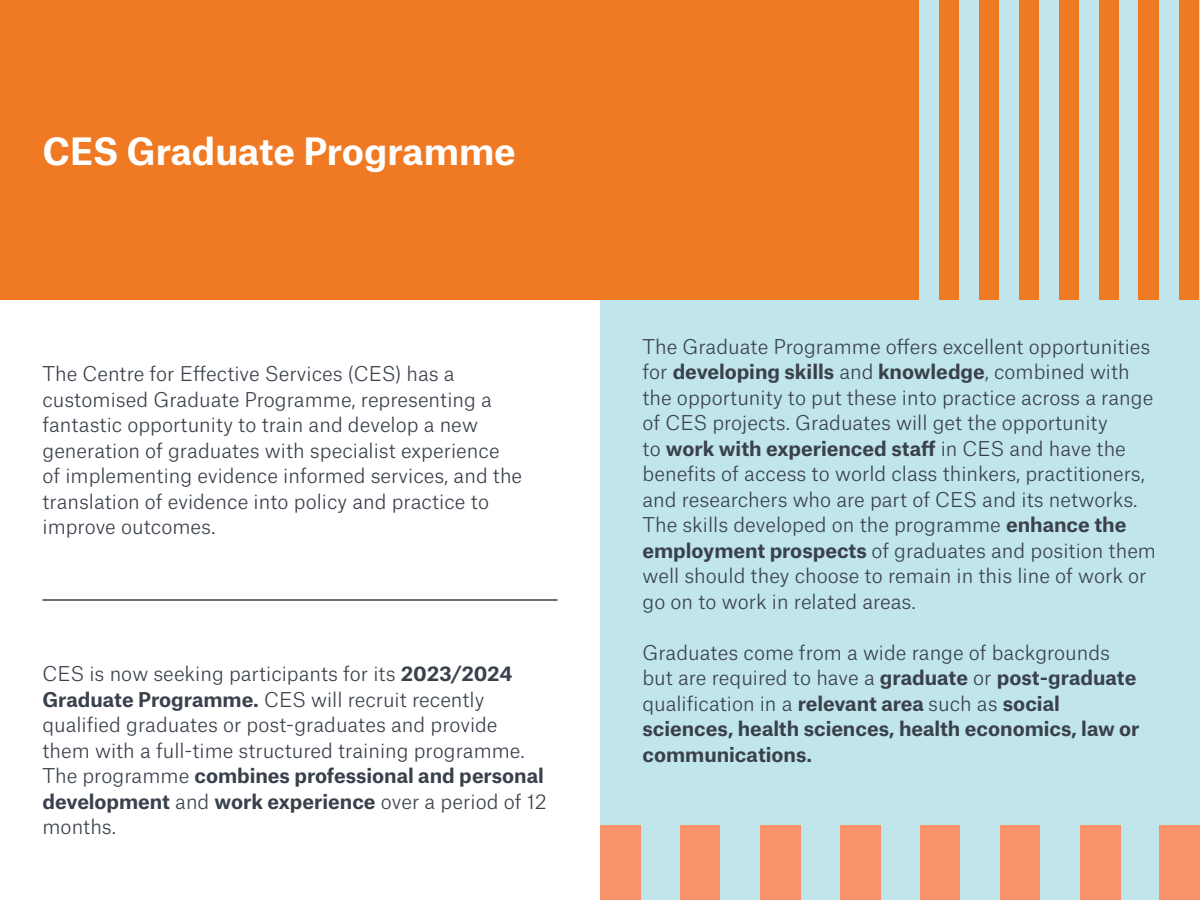
<style>
.page{position:relative;width:1200px;height:900px;background:#fff}
.page>*{position:absolute;margin:0;border:0;box-sizing:border-box;transform-origin:0 0}
.t1{font:700 36px "Atlas Grotesk";color:#fff}
.t2{font:300 19.5px/25.5px "Atlas Grotesk";color:#3a414c}
.t3{font:700 19.5px/25.5px "Atlas Grotesk";color:#3a414c}
.s1{font-weight:700}
.s2{font-weight:300}
</style>
<div class="page">
<div style="left:600px;top:0;width:600px;height:900px;background:#c0e5ea"></div>
<div style="left:0;top:0;width:900px;height:300px;background:#f07a23"></div>
<div style="left:1139px;top:0;width:20px;height:300px;background:#f07a23"></div>
<div style="left:1099px;top:0;width:20px;height:300px;background:#f07a23"></div>
<div style="left:1059px;top:0;width:20px;height:300px;background:#f07a23"></div>
<div style="left:1019px;top:0;width:20px;height:300px;background:#f07a23"></div>
<div style="left:979px;top:0;width:20px;height:300px;background:#f07a23"></div>
<div style="left:939px;top:0;width:20px;height:300px;background:#f07a23"></div>
<div style="left:899px;top:0;width:20px;height:300px;background:#f07a23"></div>
<div style="left:1179px;top:0;width:20px;height:300px;background:#f07a23"></div>
<div style="left:1080px;top:825px;width:40px;height:75px;background:#f7946a"></div>
<div style="left:1000px;top:825px;width:40px;height:75px;background:#f7946a"></div>
<div style="left:920px;top:825px;width:40px;height:75px;background:#f7946a"></div>
<div style="left:840px;top:825px;width:40px;height:75px;background:#f7946a"></div>
<div style="left:760px;top:825px;width:40px;height:75px;background:#f7946a"></div>
<div style="left:680px;top:825px;width:40px;height:75px;background:#f7946a"></div>
<div style="left:600px;top:825px;width:40px;height:75px;background:#f7946a"></div>
<div style="left:1160px;top:825px;width:40px;height:75px;background:#f7946a"></div>
<hr style="left:43px;top:599px;width:514px;height:2px;background:#3a414c">
<h1 class="t1" style="left:43px;top:121px;width:475px">CES Graduate Programme</h1>
<p class="t2" style="left:43px;top:359px;width:481px">The Centre for Effective Services (CES) has a customised Graduate Programme, representing a fantastic opportunity to train and develop a new generation of graduates with specialist experience of implementing evidence informed services, and the translation of evidence into policy and practice to improve outcomes.</p>
<p class="t2" style="left:43px;top:659px;width:506px">CES is now seeking participants for its <span class="s1">2023/2024<br>Graduate Programme.</span> CES will recruit recently qualified graduates or post-graduates and provide them with a full-time structured training programme.<br>The programme <span class="s1">combines professional and personal development</span> and <span class="s1">work experience</span> over a period of 12 months.</p>
<p class="t2" style="left:643px;top:332px;width:515px">The Graduate Programme offers excellent opportunities for <span class="s1">developing skills</span> and <span class="s1">knowledge</span>, combined with the opportunity to put these into practice across a range of CES projects. Graduates will get the opportunity<br>to <span class="s1">work with experienced staff</span> in CES and have the benefits of access to world class thinkers, practitioners, and researchers who are part of CES and its networks.<br>The skills developed on the programme <span class="s1">enhance the employment prospects</span> of graduates and position them well should they choose to remain in this line of work or go on to work in related areas.</p>
<p class="t3" style="left:643px;top:638px;width:499px"><span class="s2">Graduates come from a wide range of backgrounds but are required to have a</span> graduate <span class="s2">or</span> post-graduate <span class="s2">qualification in a</span> relevant area <span class="s2">such as</span> social sciences, health sciences, health economics, law or communications.</p>
</div>
